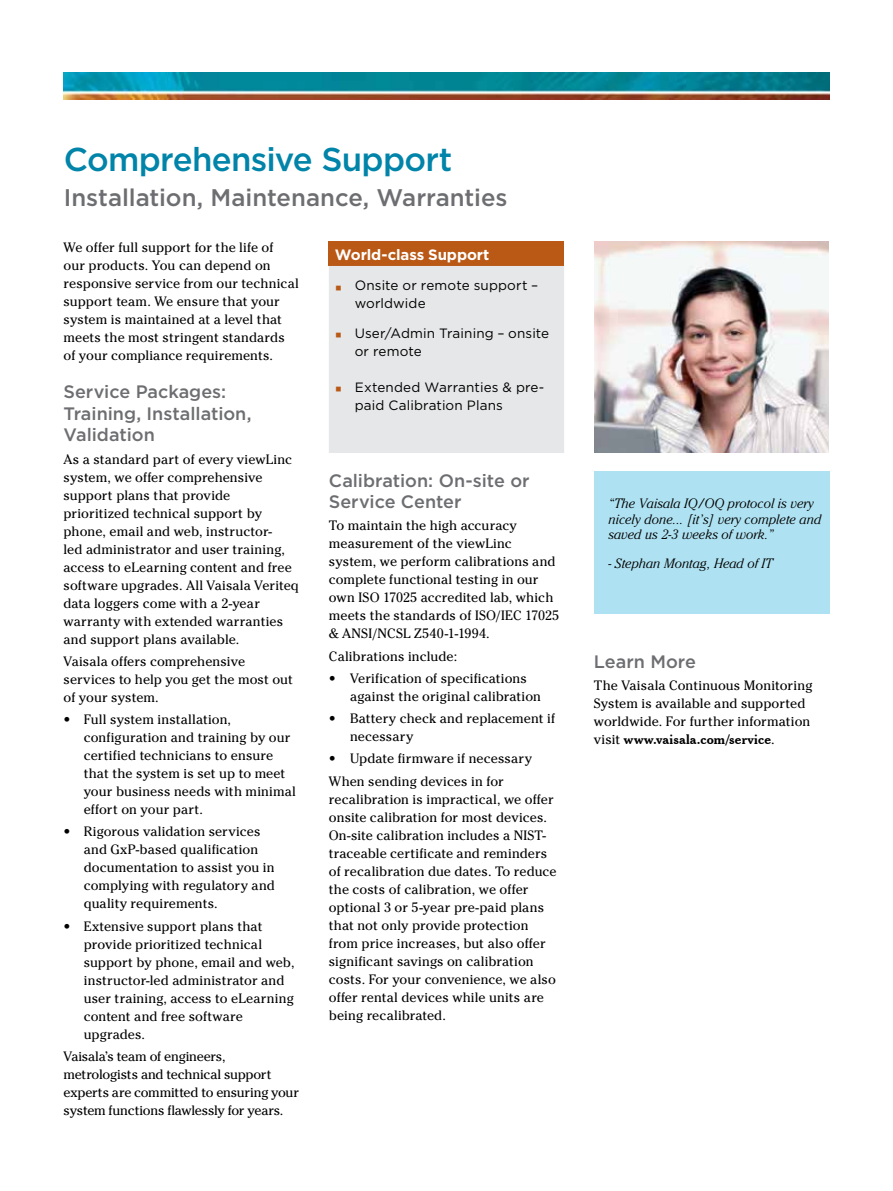
<style>
.page{position:relative;width:893px;height:1191px;background:#fff}
.page>*{position:absolute;margin:0;border:0;box-sizing:border-box;transform-origin:0 0}
.t1{font:500 33px "Gotham";letter-spacing:-.02em;color:#0084a9}
.t2{font:500 24px "Gotham";color:#6d6e71}
.t3{font:500 18px/21.6px "Gotham";color:#6d6e71}
.t4{font:700 15px "Gotham";letter-spacing:-.01em;color:#fff}
.t5{font:13.5px/18px "Cheltenham Std";letter-spacing:.005em;color:#000}
.t6{font:13.5px/18px "Cheltenham Std";letter-spacing:-.015em;color:#000}
.t7{font:italic 300 13.5px/15.8px "Cheltenham Std";color:#000}
.t8{font:13.5px/18px "Gotham";letter-spacing:.01em;color:#000}
.t9{font:700 13.5px "Cheltenham BT";letter-spacing:.005em;color:#000}
.s1{font-family:"Arial";font-weight:900;font-size:21px;color:#b95915}
.s2{font-family:"Cheltenham Std";font-weight:400}
</style>
<div class="page">
<img style="left:64px;top:72px;width:765px;height:28px">
<img style="left:594px;top:242px;width:235px;height:211px">
<div style="left:594px;top:471px;width:235px;height:142px;background:#aee1f1"></div>
<div style="left:329px;top:242px;width:235px;height:24px;background:#b95915"></div>
<div style="left:329px;top:266px;width:235px;height:187px;background:#e6e7e8"></div>
<h1 class="t1" style="left:64px;top:138px;width:390px">Comprehensive Support</h1>
<h2 class="t2" style="left:64px;top:181px;width:445px">Installation, Maintenance, Warranties</h2>
<p class="t5" style="left:64px;top:238px;width:237px">We offer full support for the life of<br>our products. You can depend on responsive service from our technical support team. We ensure that your system is maintained at a level that meets the most stringent standards of your compliance requirements.</p>
<h3 class="t3" style="left:64px;top:381px;width:190px">Service Packages:<br>Training, Installation,<br>Validation</h3>
<p class="t5" style="left:64px;top:450px;width:237px">As a standard part of every viewLinc system, we offer comprehensive support plans that provide prioritized technical support by phone, email and web, instructor-<br>led administrator and user training, access to eLearning content and free software upgrades. All Vaisala Veriteq data loggers come with a 2-year warranty with extended warranties and support plans available.</p>
<p class="t5" style="left:64px;top:652px;width:231px">Vaisala offers comprehensive services to help you get the most out of your system.</p>
<p class="t5" style="left:84px;top:710px;width:214px;text-indent:-20px">• Full system installation, configuration and training by our certified technicians to ensure that the system is set up to meet your business needs with minimal effort on your part.</p>
<p class="t5" style="left:84px;top:823px;width:193px;text-indent:-20px">• Rigorous validation services and GxP-based qualification documentation to assist you in complying with regulatory and quality requirements.</p>
<p class="t5" style="left:84px;top:917px;width:212px;text-indent:-20px">• Extensive support plans that provide prioritized technical support by phone, email and web, instructor-led administrator and user training, access to eLearning content and free software upgrades.</p>
<p class="t6" style="left:64px;top:1047px;width:237px">Vaisala’s team of engineers, metrologists and technical support experts are committed to ensuring your system functions flawlessly for years.</p>
<p class="t4" style="left:335px;top:245px;width:156px">World-class Support</p>
<p class="t8" style="left:355px;top:276px;width:185px;text-indent:-20px"><span class="s1">▪</span> Onsite or remote support – worldwide</p>
<p class="t8" style="left:355px;top:324px;width:196px;text-indent:-20px"><span class="s1">▪</span> User/Admin Training – onsite or remote</p>
<p class="t8" style="left:355px;top:378px;width:191px;text-indent:-20px"><span class="s1">▪</span> Extended Warranties &amp; pre&shy;paid Calibration Plans</p>
<h3 class="t3" style="left:329px;top:469px;width:202px">Calibration: On-site or<br>Service Center</h3>
<p class="t5" style="left:329px;top:517px;width:232px">To maintain the high accuracy measurement of the viewLinc system, we perform calibrations and complete functional testing in our own ISO 17025 accredited lab, which meets the standards of ISO/IEC 17025 &amp; ANSI/NCSL Z540-1-1994.</p>
<p class="t5" style="left:329px;top:647px;width:130px">Calibrations include:</p>
<p class="t5" style="left:350px;top:669px;width:192px;text-indent:-21px">• Verification of specifications against the original calibration</p>
<p class="t5" style="left:350px;top:709px;width:207px;text-indent:-21px">• Battery check and replacement if necessary</p>
<p class="t5" style="left:329px;top:747px;width:205px;line-height:22.2px">• Update firmware if necessary<br>When sending devices in for</p>
<p class="t5" style="left:329px;top:790px;width:229px">recalibration is impractical, we offer onsite calibration for most devices.<br>On-site calibration includes a NIST&shy;traceable certificate and reminders of recalibration due dates. To reduce the costs of calibration, we offer optional 3 or 5-year pre-paid plans that not only provide protection from price increases, but also offer significant savings on calibration costs. For your convenience, we also offer rental devices while units are being recalibrated.</p>
<p class="t7" style="left:608px;top:495px;width:214px">“The Vaisala IQ/OQ protocol is very nicely done... [it’s] very complete and saved us 2-3 weeks of work.”</p>
<p class="t7" style="left:608px;top:555px;width:166px">- Stephan Montag, Head of IT</p>
<h3 class="t3" style="left:594px;top:651px;width:104px">Learn More</h3>
<p class="t5" style="left:594px;top:677px;width:220px">The Vaisala Continuous Monitoring<br>System is available and supported worldwide. For further information</p>
<p class="t9" style="left:594px;top:731px;width:182px"><span class="s2">visit</span> www.vaisala.com/service<span class="s2">.</span></p>
</div>
